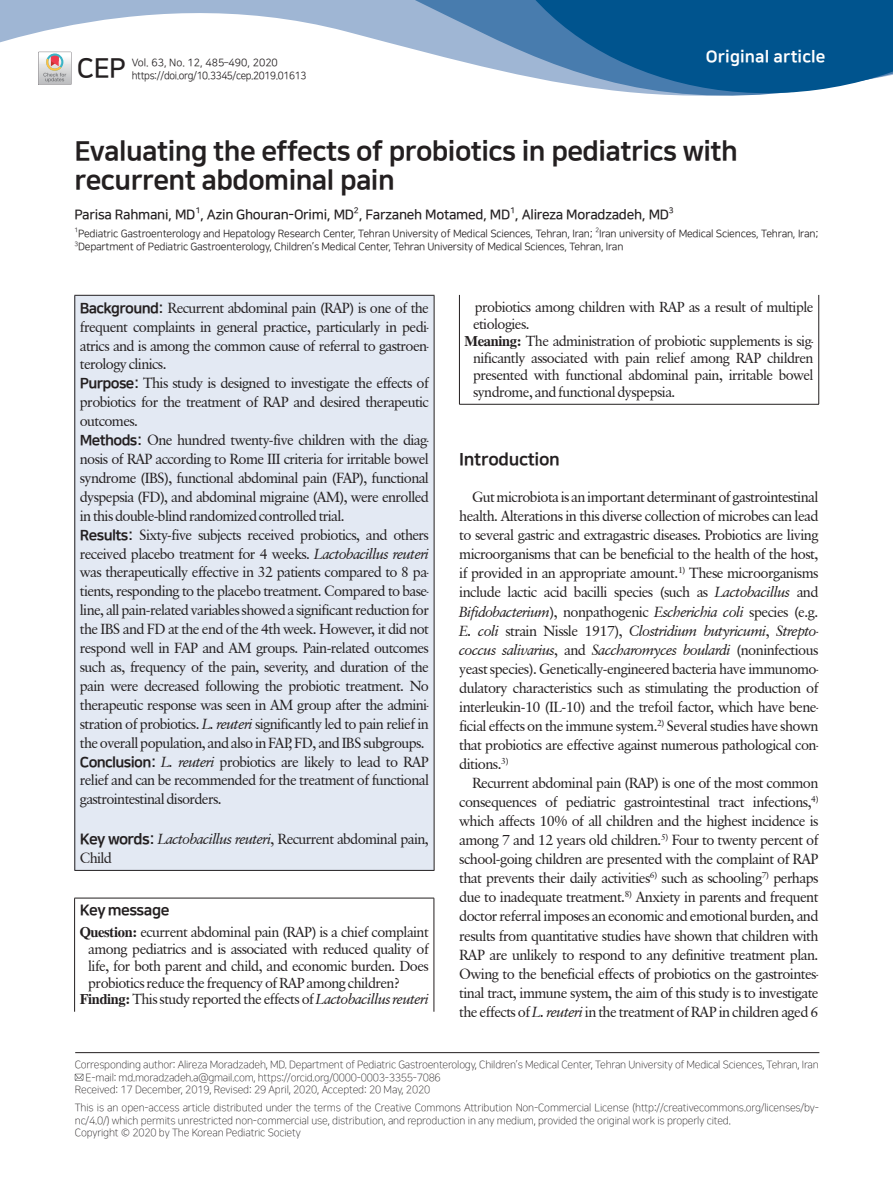
<style>
.page{position:relative;width:893px;height:1191px;background:#fff}
.page>*{position:absolute;margin:0;border:0;box-sizing:border-box;transform-origin:0 0}
.t1{font:27px/28.5px "Nanum Square EB";letter-spacing:-.02em;color:#231f20}
.t2{font:27px "Nanum Square B";color:#231f20}
.t3{font:17.25px "Nanum Square EB";letter-spacing:-.02em;color:#231f20}
.t4{font:16.5px "Nanum Square EB";letter-spacing:.005em;color:#fff}
.t5{font:15px "Nanum Square EB";letter-spacing:-.03em;color:#231f20}
.t6{font:14.55px/18.9px "Classical Garamond BT";letter-spacing:-.045em;color:#231f20}
.t7{font:14.4px "Classical Garamond BT";letter-spacing:-.04em;color:#231f20}
.t8{font:13.5px "Nanum Square B";letter-spacing:-.02em;color:#231f20}
.t9{font:10.5px/12.6px "Nanum Square L";letter-spacing:-.015em;color:#231f20}
.t10{font:10.5px/13.5px "Nanum Square R";letter-spacing:-.02em;color:#231f20}
.t11{font:8.1px "Nanum Square B";color:#231f20}
.t12{font:6.3px "Nanum Square R";color:#231f20}
.s1{font-family:"Nanum Square EB"}
.s2{font-style:italic}
.s3{font-family:"Nanum Square EB";font-size:15px}
.s4{font-family:"CG Times";font-weight:700}
</style>
<div class="page">
<svg style="left:0;top:0;width:462px;height:62px"></svg>
<svg style="left:462px;top:0;width:431px;height:96px;fill:#00548e"></svg>
<div style="left:75px;top:295px;width:359px;height:575px;background:#e3e9f3"></div>
<hr style="left:74px;top:870px;width:360px;height:1px;background:#231f20">
<hr style="left:74px;top:295px;width:360px;height:1px;background:#231f20">
<hr style="left:74px;top:296px;width:1px;height:574px;background:#231f20">
<hr style="left:434px;top:296px;width:1px;height:574px;background:#231f20">
<hr style="left:74px;top:897px;width:360px;height:1px;background:#231f20">
<hr style="left:74px;top:898px;width:1px;height:113px;background:#231f20">
<hr style="left:434px;top:898px;width:1px;height:113px;background:#231f20">
<svg style="left:38px;top:51px;width:34px;height:34px"></svg>
<svg style="left:38px;top:52px;width:33px;height:33px"></svg>
<hr style="left:459px;top:295px;width:1px;height:109px;background:#231f20">
<hr style="left:818px;top:295px;width:1px;height:109px;background:#231f20">
<hr style="left:459px;top:404px;width:360px;height:1px;background:#231f20">
<hr style="left:75px;top:1052px;width:744px;height:1px;background:#231f20">
<svg style="left:75px;top:1073px;width:8px;height:7px"></svg>
<h1 class="t2" style="left:77px;top:54px;width:50px">CEP</h1>
<p class="t10" style="left:132px;top:56px;width:176px">Vol. 63, No. 12, 485–490, 2020 https://doi.org/10.3345/cep.2019.01613</p>
<p class="t4" style="left:706px;top:47px;width:121px">Original article</p>
<h1 class="t1" style="left:74px;top:138px;width:665px">Evaluating the effects of probiotics in pediatrics with recurrent abdominal pain</h1>
<p class="t8" style="left:74px;top:207px;width:596px">Parisa Rahmani, MD , Azin Ghouran-Orimi, MD , Farzaneh Motamed, MD , Alireza Moradzadeh, MD</p>
<p class="t11" style="left:195px;top:206px;width:6px">1</p>
<p class="t11" style="left:354px;top:206px;width:6px">2</p>
<p class="t11" style="left:510px;top:206px;width:6px">1</p>
<p class="t11" style="left:669px;top:206px;width:6px">3</p>
<p class="t12" style="left:74px;top:227px;width:5px">1</p>
<p class="t10" style="left:78px;top:227px;width:516px">Pediatric Gastroenterology and Hepatology Research Center, Tehran University of Medical Sciences, Tehran, Iran;</p>
<p class="t12" style="left:595px;top:227px;width:5px">2</p>
<p class="t10" style="left:599px;top:227px;width:221px">Iran university of Medical Sciences, Tehran, Iran;</p>
<p class="t12" style="left:74px;top:240px;width:5px">3</p>
<p class="t10" style="left:78px;top:241px;width:547px">Department of Pediatric Gastroenterology, Children’s Medical Center, Tehran University of Medical Sciences, Tehran, Iran</p>
<p class="t6" style="left:80px;top:298px;width:351px"><span class="s1">Background:</span> Recurrent abdominal pain (RAP) is one of the frequent complaints in general practice, particularly in pedi&shy;atrics and is among the common cause of referral to gastroen&shy;terology clinics.<br><span class="s1">Purpose:</span> This study is designed to investigate the effects of probiotics for the treatment of RAP and desired therapeutic outcomes.<br><span class="s1">Methods:</span> One hundred twenty-five children with the diag&shy;nosis of RAP according to Rome III criteria for irritable bowel syndrome (IBS), functional abdominal pain (FAP), functional dyspepsia (FD), and abdominal migraine (AM), were enrolled in this double-blind randomized controlled trial.<br><span class="s1">Results:</span> Sixty-five subjects received probiotics, and others received placebo treatment for 4 weeks. <span class="s2">Lactobacillus reuteri </span>was therapeutically effective in 32 patients compared to 8 pa&shy;tients, responding to the placebo treatment. Compared to base&shy;line, all pain-related variables showed a significant reduction for the IBS and FD at the end of the 4th week. However, it did not respond well in FAP and AM groups. Pain-related outcomes such as, frequency of the pain, severity, and duration of the pain were decreased following the probiotic treatment. No therapeutic response was seen in AM group after the admini&shy;stration of probiotics. <span class="s2">L. reuteri</span> significantly led to pain relief in the overall population, and also in FAP, FD, and IBS subgroups.<br><span class="s1">Conclusion:</span> <span class="s2">L. reuteri</span> probiotics are likely to lead to RAP relief and can be recommended for the treatment of functional gastrointestinal disorders.</p>
<p class="t6" style="left:80px;top:829px;width:351px"><span class="s3">Key words:</span> <span class="s2">Lactobacillus reuteri</span>, Recurrent abdominal pain,<br>Child</p>
<p class="t5" style="left:80px;top:902px;width:91px">Key message</p>
<p class="t7" style="left:80px;top:922px;width:351px"><span class="s4">Question:</span> ecurrent abdominal pain (RAP) is a chief complaint</p>
<p class="t7" style="left:88px;top:939px;width:342px">among pediatrics and is associated with reduced quality of</p>
<p class="t7" style="left:88px;top:956px;width:342px">life, for both parent and child, and economic burden. Does</p>
<p class="t7" style="left:88px;top:973px;width:314px">probiotics reduce the frequency of RAP among children?</p>
<p class="t7" style="left:80px;top:990px;width:351px"><span class="s4">Finding:</span> This study reported the effects of <span class="s2">Lactobacillus reuteri</span></p>
<p class="t7" style="left:475px;top:298px;width:340px">probiotics among children with RAP as a result of multiple</p>
<p class="t7" style="left:473px;top:315px;width:58px">etiologies.</p>
<p class="t7" style="left:465px;top:332px;width:351px"><span class="s4">Meaning:</span> The administration of probiotic supplements is sig-</p>
<p class="t7" style="left:473px;top:349px;width:342px">nificantly associated with pain relief among RAP children</p>
<p class="t7" style="left:473px;top:366px;width:342px">presented with functional abdominal pain, irritable bowel</p>
<p class="t7" style="left:473px;top:383px;width:204px">syndrome, and functional dyspepsia.</p>
<p class="t3" style="left:459px;top:449px;width:102px">Introduction</p>
<p class="t6" style="left:459px;top:487px;width:361px;text-align:justify;text-indent:13px">Gut microbiota is an important determinant of gastrointestinal health. Alterations in this diverse collection of microbes can lead to several gastric and extragastric diseases. Probiotics are living microorganisms that can be beneficial to the health of the host, if provided in an appropriate amount.<sup>1)</sup> These microorganisms include lactic acid bacilli species (such as <span class="s2">Lactobacillus</span> and <span class="s2">Bifidobacterium</span>), nonpathogenic <span class="s2">Escherichia coli</span> species (e.g.<br><span class="s2">E. coli</span> strain Nissle 1917), <span class="s2">Clostridium butyricumi</span>, <span class="s2">Strepto&shy;coccus salivarius</span>, and <span class="s2">Saccharomyces boulardi</span> (noninfectious yeast species). Genetically-engineered bacteria have immunomo&shy;dulatory characteristics such as stimulating the production of interleukin-10 (IL-10) and the trefoil factor, which have bene&shy;ficial effects on the immune system.<sup>2)</sup> Several studies have shown that probiotics are effective against numerous pathological con&shy;ditions.<sup>3)</sup></p>
<p class="t6" style="left:459px;top:773px;width:361px;text-align:justify;text-indent:13px">Recurrent abdominal pain (RAP) is one of the most common consequences of pediatric gastrointestinal tract infections,<sup>4) </sup>which affects 10% of all children and the highest incidence is among 7 and 12 years old children.<sup>5)</sup> Four to twenty percent of school-going children are presented with the complaint of RAP that prevents their daily activities<sup>6)</sup> such as schooling<sup>7)</sup> perhaps due to inadequate treatment.<sup>8)</sup> Anxiety in parents and frequent doctor referral imposes an economic and emotional burden, and results from quantitative studies have shown that children with RAP are unlikely to respond to any definitive treatment plan.<br>Owing to the beneficial effects of probiotics on the gastrointes&shy;tinal tract, immune system, the aim of this study is to investigate the effects of <span class="s2">L. reuteri</span> in the treatment of RAP in children aged 6</p>
<p class="t9" style="left:75px;top:1058px;width:745px">Corresponding author: Alireza Moradzadeh, MD. Department of Pediatric Gastroenterology, Children’s Medical Center, Tehran University of Medical Sciences, Tehran, Iran</p>
<p class="t9" style="left:86px;top:1071px;width:357px">E-mail: md.moradzadeh.a@gmail.com, https://orcid.org/0000-0003-3355-7086</p>
<p class="t9" style="left:75px;top:1084px;width:357px">Received: 17 December, 2019, Revised: 29 April, 2020, Accepted: 20 May, 2020</p>
<p class="t9" style="left:75px;top:1101px;width:746px">This is an open-access article distributed under the terms of the Creative Commons Attribution Non-Commercial License (http://creativecommons.org/licenses/by&shy;nc/4.0/) which permits unrestricted non-commercial use, distribution, and reproduction in any medium, provided the original work is properly cited.<br>Copyright © 2020 by The Korean Pediatric Society</p>
</div>
